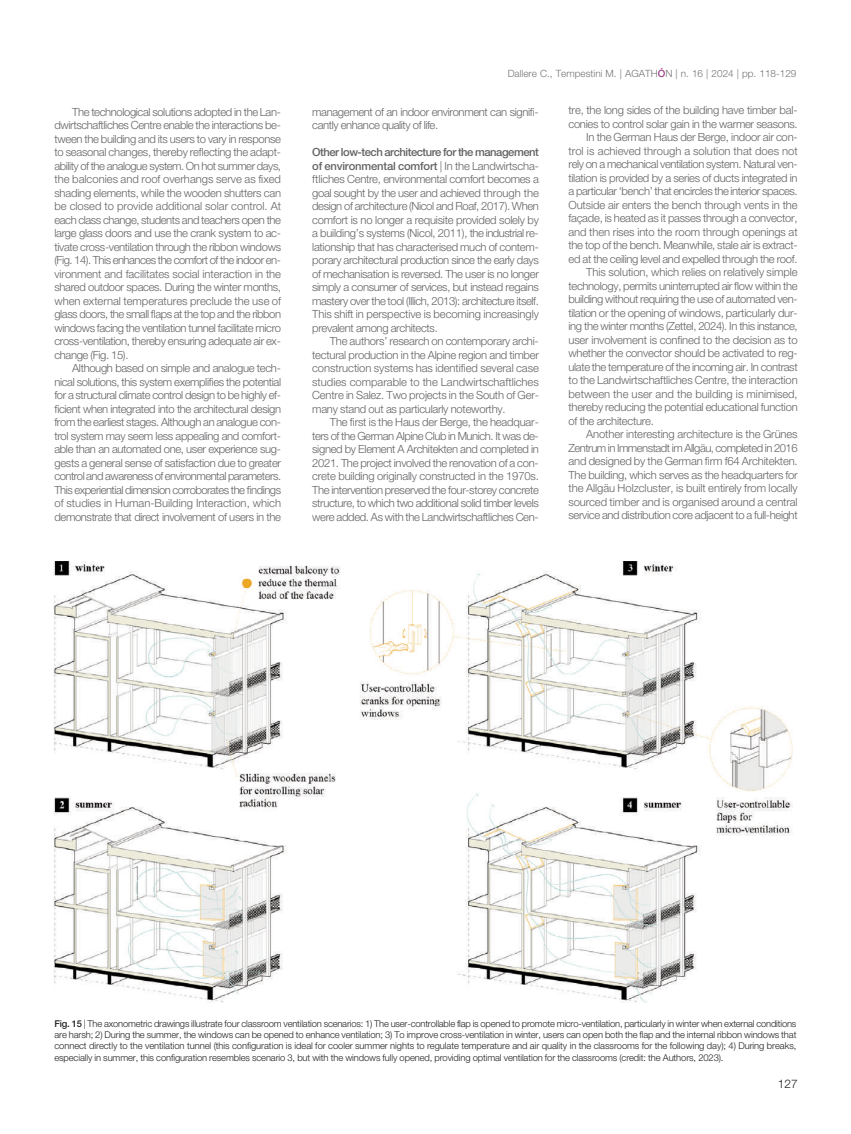
<style>
.page{position:relative;width:851px;height:1134px;background:#fff}
.page>*{position:absolute;margin:0;border:0;box-sizing:border-box;transform-origin:0 0}
.t1{font:300 11.88px "Helvetica Neue LT Std";color:#231f20}
.t2{font:300 11.25px/13.5px "Helvetica Neue LT Std";letter-spacing:-.025em;color:#636366;text-align:justify}
.t3{font:300 11.25px "Helvetica Neue LT Std";letter-spacing:-.005em;color:#636366}
.t4{font:300 11.25px "Helvetica Neue LT Std";color:#636366}
.t5{font:300 10px "Helvetica Neue LT Std";color:#777574}
.t6{font:300 9.38px/11.2px "Helvetica Neue LT Std";letter-spacing:-.01em;color:#231f20;text-align:justify}
.s1{font-weight:500;color:#9c4086}
.s2{font-weight:500}
</style>
<div class="page">
<img style="left:53px;top:561px;width:740px;height:442px">
<p class="t2" style="left:54px;top:106px;width:228px;text-indent:18px">The technological solutions adopted in the Lan&shy;dwirtschaftliches Centre enable the interactions be&shy;tween the building and its users to vary in response to seasonal changes, thereby reflecting the adapt&shy;ability of the analogue system. On hot summer days, the balconies and roof overhangs serve as fixed shading elements, while the wooden shutters can be closed to provide additional solar control. At each class change, students and teachers open the large glass doors and use the crank system to ac&shy;tivate cross-ventilation through the ribbon windows (Fig. 14). This enhances the comfort of the indoor en&shy;vironment and facilitates social interaction in the shared outdoor spaces. During the winter months, when external temperatures preclude the use of glass doors, the small flaps at the top and the ribbon windows facing the ventilation tunnel facilitate micro cross-ventilation, thereby ensuring adequate air ex&shy;change (Fig. 15).</p>
<p class="t2" style="left:54px;top:362px;width:228px;text-indent:18px">Although based on simple and analogue tech&shy;nical solutions, this system exemplifies the potential for a structural climate control design to be highly ef&shy;ficient when integrated into the architectural design from the earliest stages. Although an analogue con&shy;trol system may seem less appealing and comfort&shy;able than an automated one, user experience sug&shy;gests a general sense of satisfaction due to greater control and awareness of environmental parameters.<br>This experiential dimension corroborates the findings of studies in Human-Building Interaction, which demonstrate that direct involvement of users in the</p>
<p class="t5" style="left:507px;top:70px;width:290px">Dallere C., Tempestini M. | AGATH<span class="s1">Ó</span>N | n. 16 | 2024 | pp. 118-129</p>
<p class="t2" style="left:312px;top:106px;width:228px">management of an indoor environment can signifi&shy;cantly enhance quality of life.</p>
<p class="t2" style="left:312px;top:147px;width:228px"><span class="s2">Other low-tech architecture for the management of environmental comfort</span> | In the Landwirtscha&shy;ftliches Centre, environmental comfort becomes a goal sought by the user and achieved through the design of architecture (Nicol and Roaf, 2017). When comfort is no longer a requisite provided solely by a building’s systems (Nicol, 2011), the industrial re&shy;lationship that has characterised much of contem&shy;porary architectural production since the early days of mechanisation is reversed. The user is no longer simply a consumer of services, but instead regains mastery over the tool (Illich, 2013): architecture itself.<br>This shift in perspective is becoming increasingly prevalent among architects.</p>
<p class="t2" style="left:312px;top:336px;width:228px;text-indent:18px">The authors’ research on contemporary archi&shy;tectural production in the Alpine region and timber construction systems has identified several case studies comparable to the Landwirtschaftliches Centre in Salez. Two projects in the South of Ger&shy;many stand out as particularly noteworthy.</p>
<p class="t2" style="left:312px;top:417px;width:228px;text-indent:18px">The first is the Haus der Berge, the headquar&shy;ters of the German Alpine Club in Munich. It was de&shy;signed by Element A Architekten and completed in 2021. The project involved the renovation of a con&shy;crete building originally constructed in the 1970s.<br>The intervention preserved the four-storey concrete structure, to which two additional solid timber levels were added. As with the Landwirtschaftliches Cen-</p>
<p class="t2" style="left:568px;top:105px;width:230px">tre, the long sides of the building have timber bal-</p>
<p class="t2" style="left:568px;top:118px;width:231px">conies to control solar gain in the warmer seasons.</p>
<p class="t2" style="left:586px;top:132px;width:213px">In the German Haus der Berge, indoor air con-</p>
<p class="t4" style="left:568px;top:147px;width:231px">trol is achieved through a solution that does not</p>
<p class="t2" style="left:568px;top:159px;width:230px">rely on a mechanical ventilation system. Natural ven-</p>
<p class="t2" style="left:568px;top:172px;width:231px">tilation is provided by a series of ducts integrated in</p>
<p class="t2" style="left:568px;top:186px;width:231px">a particular ‘bench’ that encircles the interior spaces.</p>
<p class="t2" style="left:568px;top:199px;width:231px">Outside air enters the bench through vents in the</p>
<p class="t2" style="left:568px;top:213px;width:231px">façade, is heated as it passes through a convector,</p>
<p class="t2" style="left:568px;top:226px;width:231px">and then rises into the room through openings at</p>
<p class="t2" style="left:568px;top:240px;width:230px">the top of the bench. Meanwhile, stale air is extract-</p>
<p class="t2" style="left:568px;top:253px;width:231px">ed at the ceiling level and expelled through the roof.</p>
<p class="t3" style="left:586px;top:268px;width:213px">This solution, which relies on relatively simple</p>
<p class="t2" style="left:568px;top:280px;width:231px">technology, permits uninterrupted air flow within the</p>
<p class="t2" style="left:568px;top:294px;width:230px">building without requiring the use of automated ven-</p>
<p class="t2" style="left:568px;top:307px;width:231px">tilation or the opening of windows, particularly dur-</p>
<p class="t2" style="left:568px;top:321px;width:231px">ing the winter months (Zettel, 2024). In this instance,</p>
<p class="t2" style="left:568px;top:334px;width:231px">user involvement is confined to the decision as to</p>
<p class="t2" style="left:568px;top:348px;width:230px">whether the convector should be activated to reg-</p>
<p class="t2" style="left:568px;top:361px;width:231px">ulate the temperature of the incoming air. In contrast</p>
<p class="t2" style="left:568px;top:375px;width:231px">to the Landwirtschaftliches Centre, the interaction</p>
<p class="t4" style="left:568px;top:390px;width:231px">between the user and the building is minimised,</p>
<p class="t2" style="left:568px;top:402px;width:231px">thereby reducing the potential educational function</p>
<p class="t2" style="left:568px;top:415px;width:87px">of the architecture.</p>
<p class="t2" style="left:586px;top:429px;width:213px">Another interesting architecture is the Grünes</p>
<p class="t2" style="left:568px;top:442px;width:231px">Zentrum in Immenstadt im Allgäu, completed in 2016</p>
<p class="t2" style="left:568px;top:456px;width:231px">and designed by the German firm f64 Architekten.</p>
<p class="t2" style="left:568px;top:469px;width:231px">The building, which serves as the headquarters for</p>
<p class="t3" style="left:568px;top:484px;width:231px">the Allgäu Holzcluster, is built entirely from locally</p>
<p class="t2" style="left:568px;top:496px;width:231px">sourced timber and is organised around a central</p>
<p class="t2" style="left:568px;top:510px;width:231px">service and distribution core adjacent to a full-height</p>
<p class="t6" style="left:54px;top:1019px;width:743px"><span class="s2">Fig. 15</span> | The axonometric drawings illustrate four classroom ventilation scenarios: 1) The user-controllable flap is opened to promote micro-ventilation, particularly in winter when external conditions are harsh; 2) During the summer, the windows can be opened to enhance ventilation; 3) To improve cross-ventilation in winter, users can open both the flap and the internal ribbon windows that connect directly to the ventilation tunnel (this configuration is ideal for cooler summer nights to regulate temperature and air quality in the classrooms for the following day); 4) During breaks, especially in summer, this configuration resembles scenario 3, but with the windows fully opened, providing optimal ventilation for the classrooms (credit: the Authors, 2023).</p>
<p class="t1" style="left:777px;top:1079px;width:21px">127</p>
</div>
